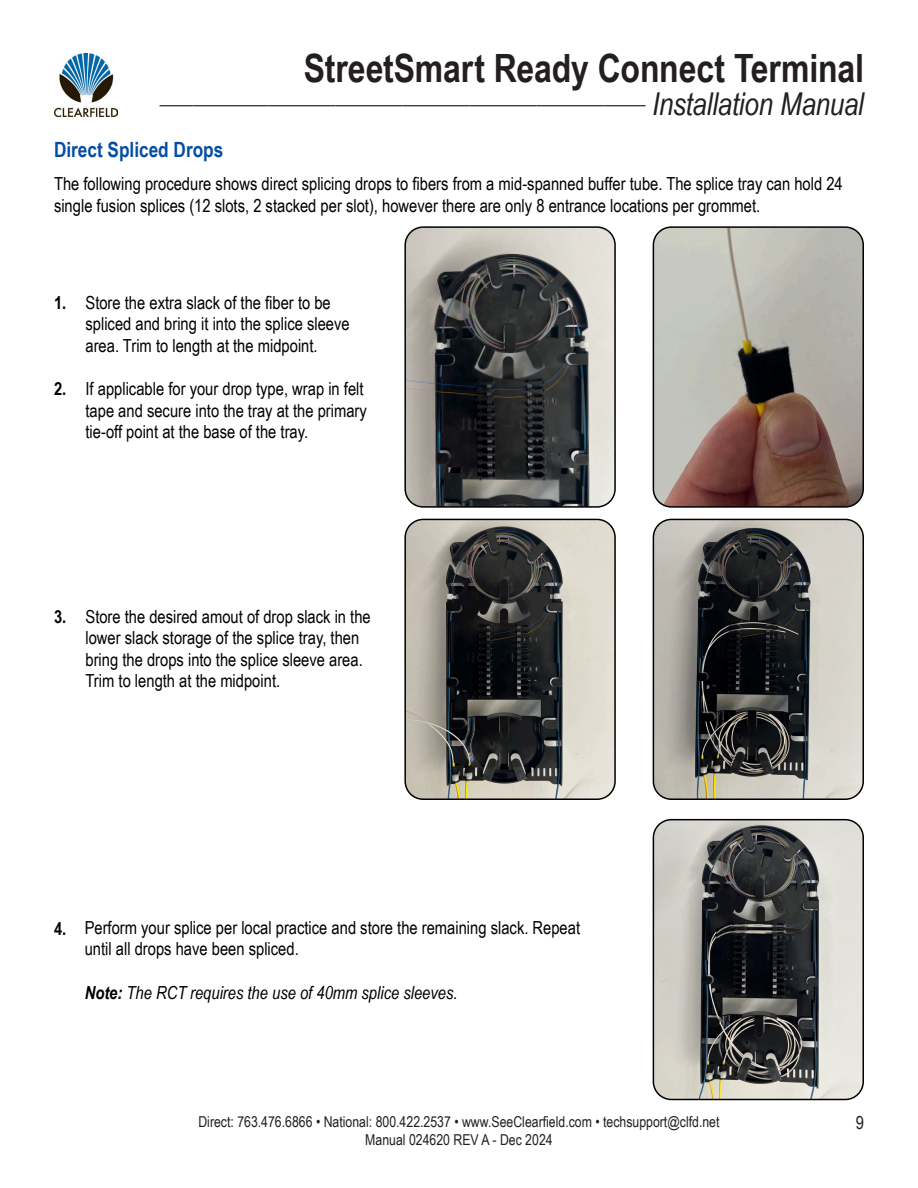
<style>
.page{position:relative;width:918px;height:1188px;background:#fff}
.page>*{position:absolute;margin:0;border:0;box-sizing:border-box;transform-origin:0 0}
.t1{font:700 39px "Arial Narrow";letter-spacing:-.005em;color:#231f20}
.Section{font:700 21px "Arial Narrow";color:#034ea2}
.t2{font:italic 18.3px "Arial Narrow";color:#231f20}
.Figure{font:18px/21.6px "Arial Narrow";color:#000}
.Figure-2{font:italic 18px "Arial Narrow";color:#000}
.Figure-3{font:700 18px "Arial Narrow";color:#000}
.t3{font:18px "Arial Narrow";color:#231f20}
.t4{font:15px/18px "Arial Narrow";color:#231f20;text-align:center}
.s1{font-size:31.5px}
.s2{font-weight:700}
</style>
<div class="page">
<img style="left:54px;top:54px;width:63px;height:63px">
<img style="left:653px;top:229px;width:208px;height:276px">
<div style="left:653px;top:226px;width:211px;height:282px;border:2px solid #000;border-radius:18px"></div>
<img style="left:407px;top:229px;width:206px;height:276px">
<div style="left:404px;top:226px;width:212px;height:282px;border:2px solid #000;border-radius:18px"></div>
<img style="left:407px;top:519px;width:208px;height:278px">
<div style="left:404px;top:519px;width:212px;height:281px;border:2px solid #000;border-radius:18px"></div>
<img style="left:653px;top:519px;width:210px;height:280px">
<div style="left:653px;top:519px;width:211px;height:281px;border:2px solid #000;border-radius:18px"></div>
<img style="left:653px;top:820px;width:210px;height:280px">
<div style="left:653px;top:819px;width:211px;height:281px;border:2px solid #000;border-radius:18px"></div>
<img style="left:785px;top:928px;width:16px;height:6px">
<svg style="left:785px;top:918px;width:18px;height:10px"></svg>
<img style="left:715px;top:934px;width:20px;height:5px">
<img style="left:715px;top:921px;width:20px;height:13px">
<svg style="left:731px;top:923px;width:4px;height:10px"></svg>
<h1 class="t1" style="left:304px;top:39px;width:562px">StreetSmart Ready Connect Terminal</h1>
<p class="t2" style="left:160px;top:85px;width:706px">__________________________________________________________ <span class="s1">Installation Manual</span></p>
<p class="Section" style="left:54px;top:133px;width:171px">Direct Spliced Drops</p>
<p class="Figure" style="left:54px;top:172px;width:790px">The following procedure shows direct splicing drops to fibers from a mid-spanned buffer tube. The splice tray can hold 24 single fusion splices (12 slots, 2 stacked per slot), however there are only 8 entrance locations per grommet.</p>
<p class="Figure-3" style="left:54px;top:289px;width:14px">1.</p>
<p class="Figure-3" style="left:54px;top:375px;width:14px">2.</p>
<p class="Figure" style="left:86px;top:291px;width:266px">Store the extra slack of the fiber to be spliced and bring it into the splice sleeve area. Trim to length at the midpoint.</p>
<p class="Figure" style="left:86px;top:377px;width:283px">If applicable for your drop type, wrap in felt tape and secure into the tray at the primary tie-off point at the base of the tray.</p>
<p class="Figure-3" style="left:54px;top:603px;width:14px">3.</p>
<p class="Figure" style="left:86px;top:605px;width:287px">Store the desired amout of drop slack in the lower slack storage of the splice tray, then bring the drops into the splice sleeve area.<br>Trim to length at the midpoint.</p>
<p class="Figure-3" style="left:54px;top:915px;width:14px">4.</p>
<p class="Figure" style="left:85px;top:916px;width:497px">Perform your splice per local practice and store the remaining slack. Repeat until all drops have been spliced.</p>
<p class="Figure-2" style="left:85px;top:980px;width:374px"><span class="s2">Note:</span> The RCT requires the use of 40mm splice sleeves.</p>
<p class="t4" style="left:198px;top:1112px;width:523px">Direct: 763.476.6866 • National: 800.422.2537 • www.SeeClearfield.com • techsupport@clfd.net<br>Manual 024620 REV A - Dec 2024</p>
<p class="t3" style="left:856px;top:1110px;width:10px">9</p>
</div>
